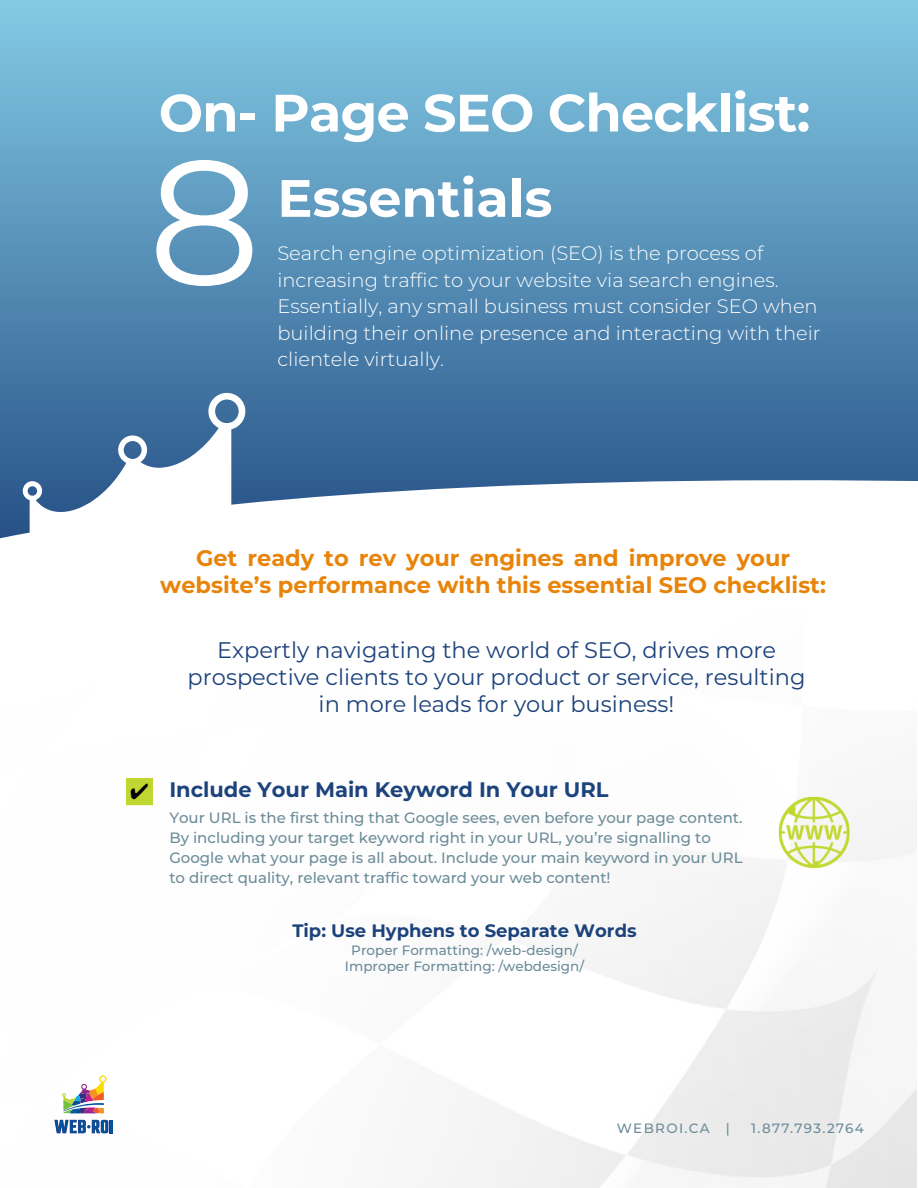
<style>
.page{position:relative;width:918px;height:1188px;background:#fff}
.page>*{position:absolute;margin:0;border:0;box-sizing:border-box;transform-origin:0 0}
.t1{font:177px "Montserrat";color:#fff}
.t2{font:700 52.5px/85.3px "Montserrat";letter-spacing:-.015em;color:#fff}
.t3{font:22.5px/27px "Montserrat";color:#1c427b;text-align:center}
.t4{font:700 22.5px/27px "Montserrat";color:#e88409;text-align:center}
.t5{font:700 21px "Montserrat";color:#1c437c}
.t6{font:300 19.5px/26.4px "Montserrat";color:#fff}
.t7{font:700 18px "Montserrat";color:#1c427b}
.t8{font:500 15px/20px "Montserrat";color:#6c8c99}
.t9{font:500 13.5px/16.2px "Montserrat";color:#6a8b99;text-align:center}
.t10{font:500 13.5px "Montserrat";letter-spacing:.1em;color:#6c8c99}
</style>
<div class="page">
<svg style="left:0;top:0;width:918px;height:429px;background:#5f9abf"></svg>
<svg style="left:21px;top:391px;width:226px;height:38px;background:#4a78a4"></svg>
<svg style="left:0;top:429px;width:918px;height:110px"></svg>
<svg style="left:54px;top:1120px;width:59px;height:14px"></svg>
<svg style="left:62px;top:1075px;width:45px;height:38px"></svg>
<img style="left:767px;top:791px;width:95px;height:84px">
<div style="left:126px;top:778px;width:27px;height:27px;background:#bfd730"></div>
<h2 class="t2" style="left:277px;top:68px;width:535px;text-indent:-119px">On- Page SEO Checklist:<br>Essentials</h2>
<p class="t6" style="left:277px;top:240px;width:545px">Search engine optimization (SEO) is the process of increasing traffic to your website via search engines.<br>Essentially, any small business must consider SEO when building their online presence and interacting with their clientele virtually.</p>
<h1 class="t1" style="left:148px;top:101px;width:114px">8</h1>
<h3 class="t4" style="left:160px;top:543px;width:667px">Get ready to rev your engines and improve your website’s performance with this essential SEO checklist:</h3>
<h3 class="t3" style="left:188px;top:636px;width:619px">Expertly navigating the world of SEO, drives more prospective clients to your product or service, resulting in more leads for your business!</h3>
<h3 class="t5" style="left:169px;top:775px;width:441px">Include Your Main Keyword In Your URL</h3>
<p class="t8" style="left:169px;top:807px;width:575px">Your URL is the first thing that Google sees, even before your page content.<br>By including your target keyword right in your URL, you’re signalling to Google what your page is all about. Include your main keyword in your URL to direct quality, relevant traffic toward your web content!</p>
<p class="t7" style="left:292px;top:918px;width:346px">Tip: Use Hyphens to Separate Words</p>
<p class="t9" style="left:345px;top:941px;width:241px">Proper Formatting: /web-design/<br>Improper Formatting: /webdesign/</p>
<p class="t10" style="left:617px;top:1119px;width:114px">WEBROI.CA |</p>
<p class="t10" style="left:751px;top:1119px;width:114px">1.877.793.2764</p>
</div>
